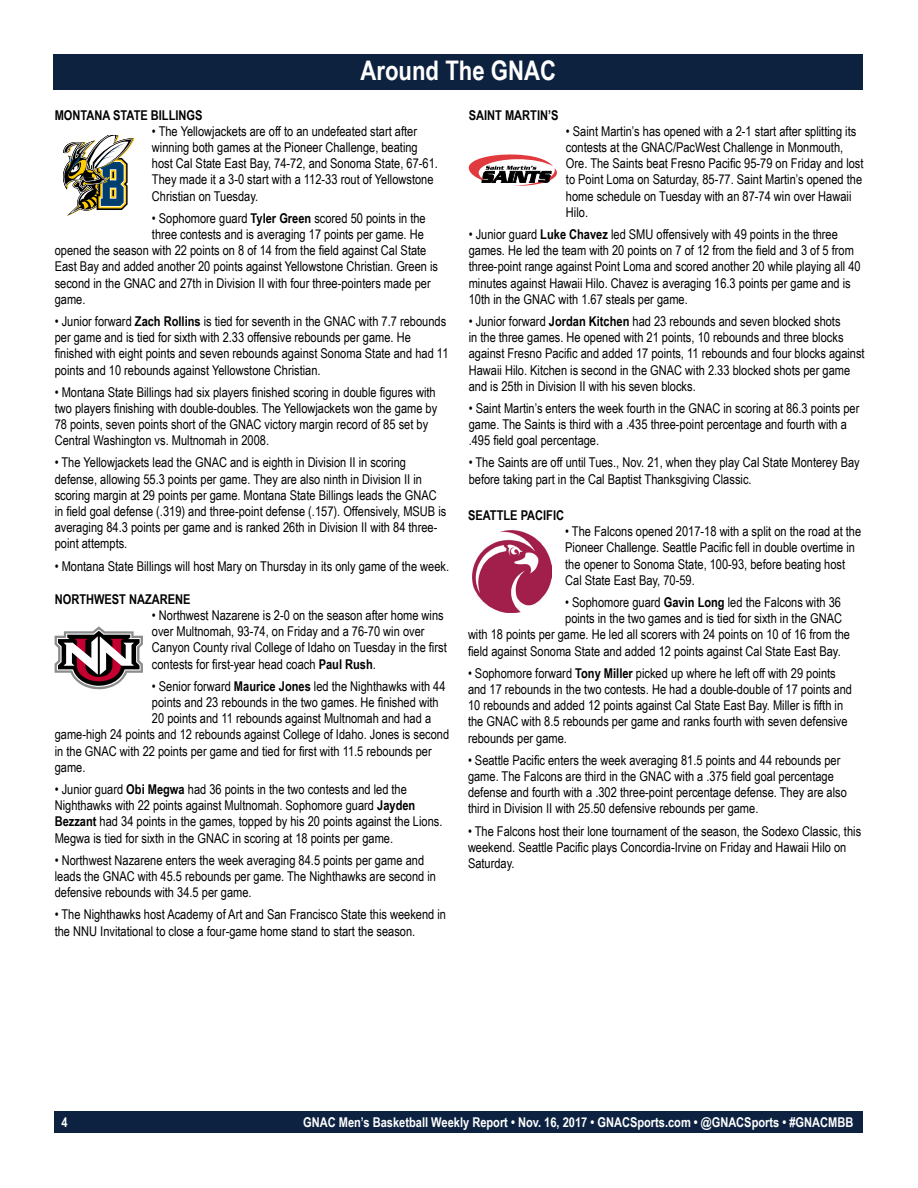
<style>
.page{position:relative;width:918px;height:1188px;background:#fff}
.page>*{position:absolute;margin:0;border:0;box-sizing:border-box;transform-origin:0 0}
.t1{font:700 27px "Arial Narrow";color:#fff}
.t2{font:13.5px/16.2px "Arial Narrow";color:#000}
.t3{font:700 13.5px "Arial Narrow";color:#fff}
.t4{font:700 13.5px "Arial Narrow";color:#000}
.s1{font-weight:700}
</style>
<div class="page">
<div style="left:55px;top:1111px;width:808px;height:22px;background:#0d2240"></div>
<div style="left:53px;top:54px;width:810px;height:36px;background:#0d223f"></div>
<svg style="left:63px;top:135px;width:72px;height:81px"></svg>
<svg style="left:55px;top:626px;width:88px;height:63px"></svg>
<svg style="left:469px;top:154px;width:88px;height:32px"></svg>
<img style="left:472px;top:531px;width:80px;height:81px">
<h1 class="t1" style="left:360px;top:50px;width:197px">Around The GNAC</h1>
<p class="t4" style="left:55px;top:105px;width:149px">MONTANA STATE BILLINGS</p>
<p class="t2" style="left:152px;top:122px;width:287px">• The Yellowjackets are off to an undefeated start after winning both games at the Pioneer Challenge, beating host Cal State East Bay, 74-72, and Sonoma State, 67-61.<br>They made it a 3-0 start with a 112-33 rout of Yellowstone Christian on Tuesday.</p>
<p class="t2" style="left:152px;top:209px;width:275px">• Sophomore guard <span class="s1">Tyler Green</span> scored 50 points in the</p>
<p class="t2" style="left:152px;top:226px;width:273px">three contests and is averaging 17 points per game. He</p>
<p class="t2" style="left:55px;top:242px;width:373px">opened the season with 22 points on 8 of 14 from the field against Cal State</p>
<p class="t2" style="left:55px;top:258px;width:385px">East Bay and added another 20 points against Yellowstone Christian. Green is</p>
<p class="t2" style="left:55px;top:274px;width:377px">second in the GNAC and 27th in Division II with four three-pointers made per</p>
<p class="t2" style="left:55px;top:290px;width:32px">game.</p>
<p class="t2" style="left:55px;top:313px;width:395px">• Junior forward <span class="s1">Zach Rollins</span> is tied for seventh in the GNAC with 7.7 rebounds per game and is tied for sixth with 2.33 offensive rebounds per game. He finished with eight points and seven rebounds against Sonoma State and had 11 points and 10 rebounds against Yellowstone Christian.</p>
<p class="t2" style="left:55px;top:383px;width:384px">• Montana State Billings had six players finished scoring in double figures with two players finishing with double-doubles. The Yellowjackets won the game by 78 points, seven points short of the GNAC victory margin record of 85 set by Central Washington vs. Multnomah in 2008.</p>
<p class="t2" style="left:55px;top:454px;width:393px">• The Yellowjackets lead the GNAC and is eighth in Division II in scoring defense, allowing 55.3 points per game. They are also ninth in Division II in scoring margin at 29 points per game. Montana State Billings leads the GNAC in field goal defense (.319) and three-point defense (.157). Offensively, MSUB is averaging 84.3 points per game and is ranked 26th in Division II with 84 three&shy;point attempts.</p>
<p class="t2" style="left:55px;top:557px;width:396px">• Montana State Billings will host Mary on Thursday in its only game of the week.</p>
<p class="t4" style="left:55px;top:589px;width:137px">NORTHWEST NAZARENE</p>
<p class="t2" style="left:152px;top:607px;width:296px">• Northwest Nazarene is 2-0 on the season after home wins over Multnomah, 93-74, on Friday and a 76-70 win over Canyon County rival College of Idaho on Tuesday in the first contests for first-year head coach <span class="s1">Paul Rush</span>.</p>
<p class="t2" style="left:152px;top:677px;width:295px">• Senior forward <span class="s1">Maurice Jones</span> led the Nighthawks with 44</p>
<p class="t2" style="left:152px;top:694px;width:288px">points and 23 rebounds in the two games. He finished with</p>
<p class="t2" style="left:152px;top:710px;width:281px">20 points and 11 rebounds against Multnomah and had a</p>
<p class="t2" style="left:55px;top:726px;width:396px">game-high 24 points and 12 rebounds against College of Idaho. Jones is second</p>
<p class="t2" style="left:55px;top:742px;width:379px">in the GNAC with 22 points per game and tied for first with 11.5 rebounds per</p>
<p class="t2" style="left:55px;top:758px;width:32px">game.</p>
<p class="t2" style="left:55px;top:781px;width:389px">• Junior guard <span class="s1">Obi Megwa</span> had 36 points in the two contests and led the Nighthawks with 22 points against Multnomah. Sophomore guard <span class="s1">Jayden Bezzant</span> had 34 points in the games, topped by his 20 points against the Lions.<br>Megwa is tied for sixth in the GNAC in scoring at 18 points per game.</p>
<p class="t2" style="left:55px;top:851px;width:383px">• Northwest Nazarene enters the week averaging 84.5 points per game and leads the GNAC with 45.5 rebounds per game. The Nighthawks are second in defensive rebounds with 34.5 per game.</p>
<p class="t2" style="left:55px;top:906px;width:393px">• The Nighthawks host Academy of Art and San Francisco State this weekend in the NNU Invitational to close a four-game home stand to start the season.</p>
<p class="t4" style="left:469px;top:105px;width:91px">SAINT MARTIN’S</p>
<p class="t2" style="left:566px;top:122px;width:299px">• Saint Martin’s has opened with a 2-1 start after splitting its contests at the GNAC/PacWest Challenge in Monmouth, Ore. The Saints beat Fresno Pacific 95-79 on Friday and lost to Point Loma on Saturday, 85-77. Saint Martin’s opened the home schedule on Tuesday with an 87-74 win over Hawaii Hilo.</p>
<p class="t2" style="left:469px;top:226px;width:393px">• Junior guard <span class="s1">Luke Chavez</span> led SMU offensively with 49 points in the three games. He led the team with 20 points on 7 of 12 from the field and 3 of 5 from three-point range against Point Loma and scored another 20 while playing all 40 minutes against Hawaii Hilo. Chavez is averaging 16.3 points per game and is 10th in the GNAC with 1.67 steals per game.</p>
<p class="t2" style="left:469px;top:313px;width:397px">• Junior forward <span class="s1">Jordan Kitchen</span> had 23 rebounds and seven blocked shots<br>in the three games. He opened with 21 points, 10 rebounds and three blocks against Fresno Pacific and added 17 points, 11 rebounds and four blocks against Hawaii Hilo. Kitchen is second in the GNAC with 2.33 blocked shots per game and is 25th in Division II with his seven blocks.</p>
<p class="t2" style="left:469px;top:400px;width:392px">• Saint Martin’s enters the week fourth in the GNAC in scoring at 86.3 points per game. The Saints is third with a .435 three-point percentage and fourth with a .495 field goal percentage.</p>
<p class="t2" style="left:469px;top:454px;width:393px">• The Saints are off until Tues., Nov. 21, when they play Cal State Monterey Bay before taking part in the Cal Baptist Thanksgiving Classic.</p>
<p class="t4" style="left:468px;top:505px;width:98px">SEATTLE PACIFIC</p>
<p class="t2" style="left:565px;top:523px;width:298px">• The Falcons opened 2017-18 with a split on the road at the Pioneer Challenge. Seattle Pacific fell in double overtime in the opener to Sonoma State, 100-93, before beating host Cal State East Bay, 70-59.</p>
<p class="t2" style="left:565px;top:594px;width:277px">• Sophomore guard <span class="s1">Gavin Long</span> led the Falcons with 36</p>
<p class="t2" style="left:565px;top:610px;width:278px">points in the two games and is tied for sixth in the GNAC</p>
<p class="t2" style="left:468px;top:626px;width:384px">with 18 points per game. He led all scorers with 24 points on 10 of 16 from the</p>
<p class="t2" style="left:468px;top:642px;width:374px">field against Sonoma State and added 12 points against Cal State East Bay.</p>
<p class="t2" style="left:468px;top:664px;width:386px">• Sophomore forward <span class="s1">Tony Miller</span> picked up where he left off with 29 points and 17 rebounds in the two contests. He had a double-double of 17 points and 10 rebounds and added 12 points against Cal State East Bay. Miller is fifth in the GNAC with 8.5 rebounds per game and ranks fourth with seven defensive rebounds per game.</p>
<p class="t2" style="left:468px;top:751px;width:380px">• Seattle Pacific enters the week averaging 81.5 points and 44 rebounds per game. The Falcons are third in the GNAC with a .375 field goal percentage defense and fourth with a .302 three-point percentage defense. They are also third in Division II with 25.50 defensive rebounds per game.</p>
<p class="t2" style="left:468px;top:822px;width:395px">• The Falcons host their lone tournament of the season, the Sodexo Classic, this weekend. Seattle Pacific plays Concordia-Irvine on Friday and Hawaii Hilo on<br>Saturday.</p>
<p class="t3" style="left:61px;top:1112px;width:8px">4</p>
<p class="t3" style="left:303px;top:1112px;width:552px">GNAC Men’s Basketball Weekly Report • Nov. 16, 2017 • GNACSports.com • @GNACSports • #GNACMBB</p>
</div>
